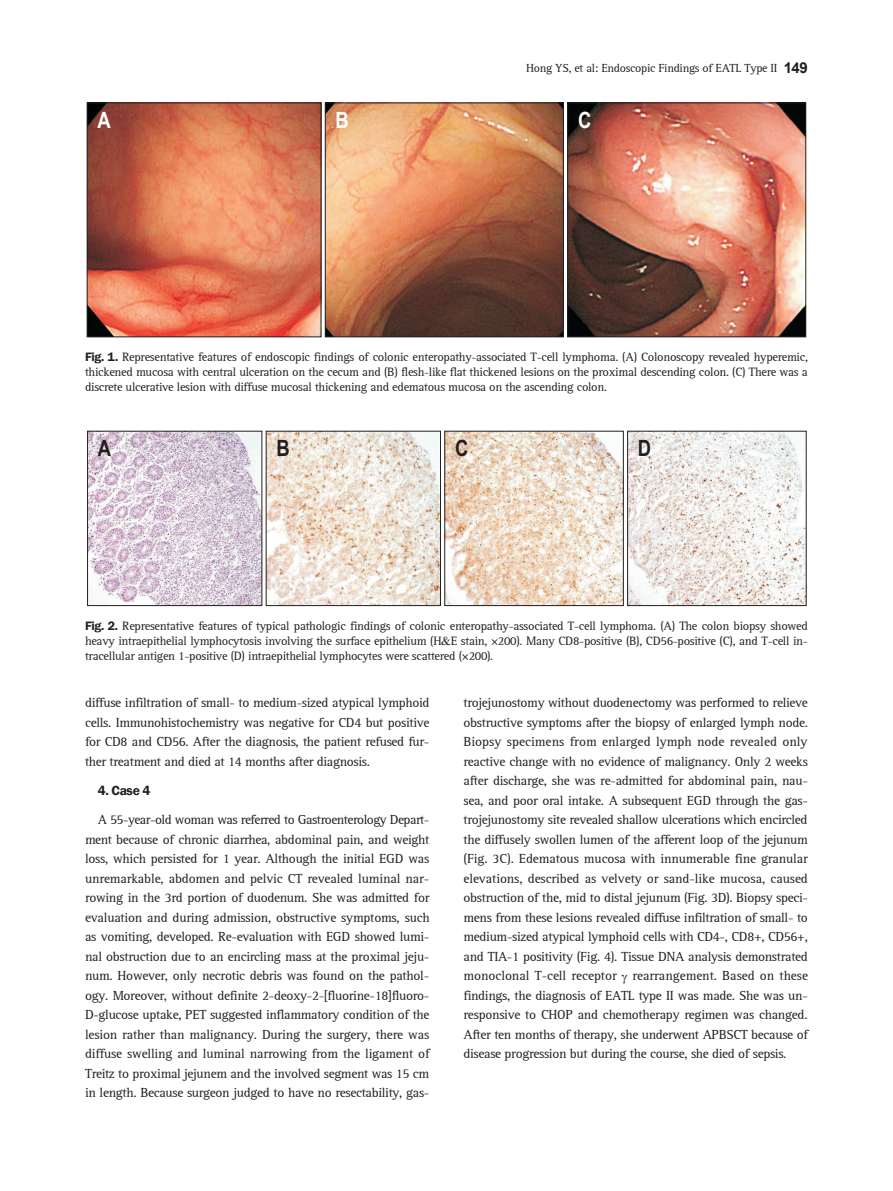
<style>
.page{position:relative;width:893px;height:1191px;background:#fff}
.page>*{position:absolute;margin:0;border:0;box-sizing:border-box;transform-origin:0 0}
.t1{font:700 22.5px "Arial Narrow";color:#231f20}
.t2{font:700 22.5px "Arial Narrow";color:#fff}
.본문{font:13.5px/19.5px "Rotisser";letter-spacing:-.025em;color:#231f20;text-align:justify}
._1__제목{font:600 13.5px "Franklin Gothic";color:#231f20}
.표_그림서체{font:12.45px/15px "Rotisser";letter-spacing:-.025em;color:#231f20;text-align:justify}
.머리말{font:12px "Rotisser";letter-spacing:-.025em;color:#231f20}
.s1{font-family:"Arial";font-weight:700;font-size:15px}
.s2{font-family:"Franklin Gothic";font-weight:600}
</style>
<div class="page">
<img style="left:87px;top:102px;width:719px;height:235px">
<svg style="left:87px;top:431px;width:719px;height:175px"></svg>
<p class="머리말" style="left:526px;top:61px;width:283px">Hong YS, et al: Endoscopic Findings of EATL Type II <span class="s1">149</span></p>
<p class="t2" style="left:98px;top:107px;width:15px">A</p>
<p class="t2" style="left:336px;top:107px;width:15px">B</p>
<p class="t2" style="left:578px;top:107px;width:15px">C</p>
<p class="표_그림서체" style="left:85px;top:349px;width:724px"><span class="s2">Fig. 1.</span> Representative features of endoscopic findings of colonic enteropathy-associated T-cell lymphoma. (A) Colonoscopy revealed hyperemic, thickened mucosa with central ulceration on the cecum and (B) flesh-like flat thickened lesions on the proximal descending colon. (C) There was a discrete ulcerative lesion with diffuse mucosal thickening and edematous mucosa on the ascending colon.</p>
<p class="t1" style="left:98px;top:435px;width:15px">A</p>
<p class="t1" style="left:277px;top:435px;width:15px">B</p>
<p class="t1" style="left:455px;top:435px;width:15px">C</p>
<p class="t1" style="left:638px;top:435px;width:15px">D</p>
<p class="표_그림서체" style="left:85px;top:618px;width:724px"><span class="s2">Fig. 2.</span> Representative features of typical pathologic findings of colonic enteropathy-associated T-cell lymphoma. (A) The colon biopsy showed heavy intraepithelial lymphocytosis involving the surface epithelium (H E stain, ×200). Many CD8-positive (B), CD56-positive (C), and T-cell in&shy;tracellular antigen 1-positive (D) intraepithelial lymphocytes were scattered (×200).</p>
<p class="본문" style="left:85px;top:693px;width:346px">diffuse infiltration of small- to medium-sized atypical lymphoid cells. Immunohistochemistry was negative for CD4 but positive for CD8 and CD56. After the diagnosis, the patient refused fur&shy;ther treatment and died at 14 months after diagnosis.</p>
<p class="_1__제목" style="left:98px;top:782px;width:54px">4. Case 4</p>
<p class="본문" style="left:85px;top:810px;width:346px;text-align:left;text-indent:13px">A 55-year-old woman was referred to Gastroenterology Depart&shy;ment because of chronic diarrhea, abdominal pain, and weight loss, which persisted for 1 year. Although the initial EGD was unremarkable, abdomen and pelvic CT revealed luminal nar&shy;rowing in the 3rd portion of duodenum. She was admitted for evaluation and during admission, obstructive symptoms, such as vomiting, developed. Re-evaluation with EGD showed lumi&shy;nal obstruction due to an encircling mass at the proximal jeju&shy;num. However, only necrotic debris was found on the pathol&shy;ogy. Moreover, without definite 2-deoxy-2-[fluorine-18]fluoro-D-glucose uptake, PET suggested inflammatory condition of the lesion rather than malignancy. During the surgery, there was diffuse swelling and luminal narrowing from the ligament of Treitz to proximal jejunem and the involved segment was 15 cm in length. Because surgeon judged to have no resectability, gas-</p>
<p class="본문" style="left:463px;top:693px;width:346px">trojejunostomy without duodenectomy was performed to relieve obstructive symptoms after the biopsy of enlarged lymph node.<br>Biopsy specimens from enlarged lymph node revealed only reactive change with no evidence of malignancy. Only 2 weeks after discharge, she was re-admitted for abdominal pain, nau&shy;sea, and poor oral intake. A subsequent EGD through the gas&shy;trojejunostomy site revealed shallow ulcerations which encircled the diffusely swollen lumen of the afferent loop of the jejunum (Fig. 3C). Edematous mucosa with innumerable fine granular elevations, described as velvety or sand-like mucosa, caused obstruction of the, mid to distal jejunum (Fig. 3D). Biopsy speci&shy;mens from these lesions revealed diffuse infiltration of small- to medium-sized atypical lymphoid cells with CD4-, CD8+, CD56+, and TIA-1 positivity (Fig. 4). Tissue DNA analysis demonstrated monoclonal T-cell receptor rearrangement. Based on these findings, the diagnosis of EATL type II was made. She was un&shy;responsive to CHOP and chemotherapy regimen was changed.<br>After ten months of therapy, she underwent APBSCT because of disease progression but during the course, she died of sepsis.</p>
</div>
